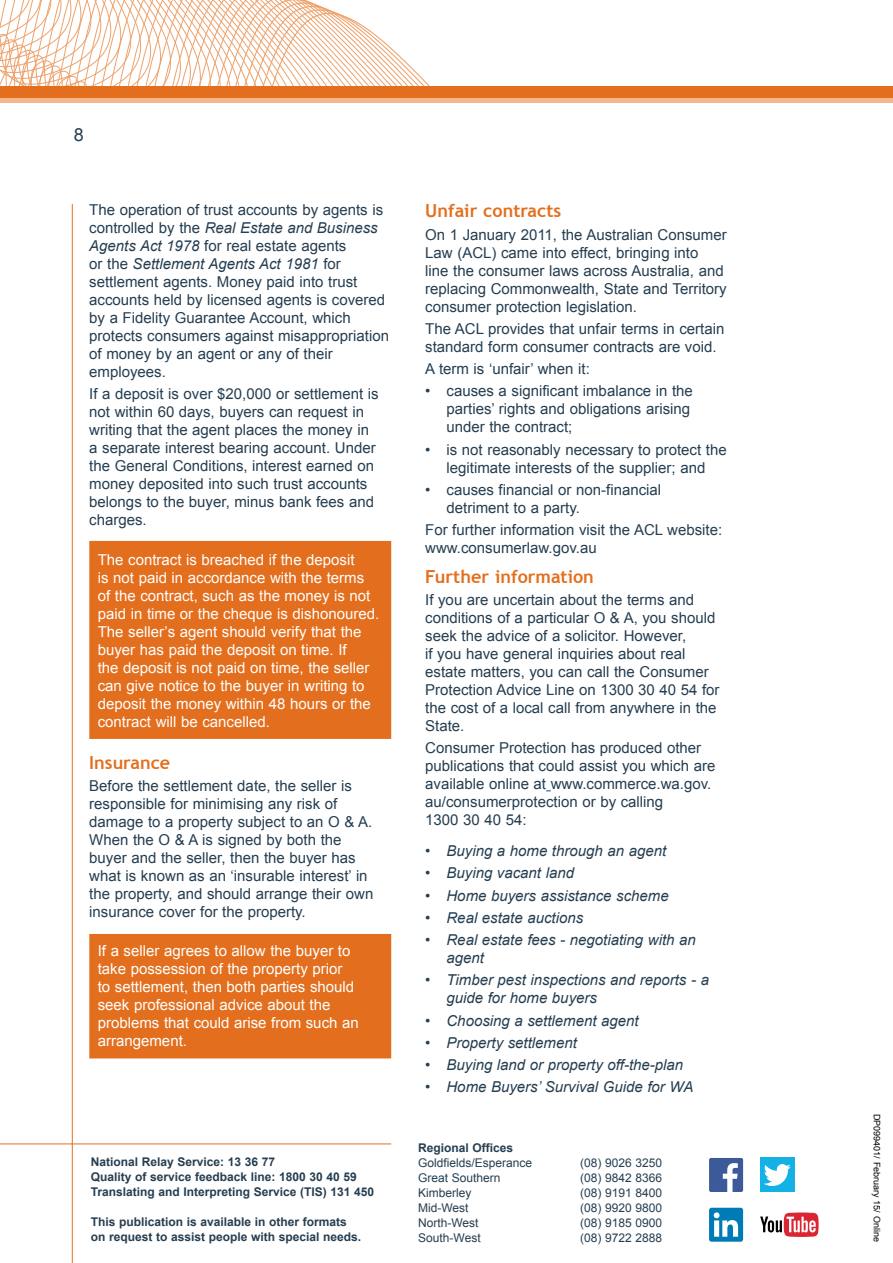
<style>
.page{position:relative;width:893px;height:1263px;background:#fff}
.page>*{position:absolute;margin:0;border:0;box-sizing:border-box;transform-origin:0 0}
.text{font:700 18px "Trebuchet MS";color:#e36f1e}
.text-2{font:18px "Arial";color:#253e51}
.text-3{font:15px/18px "Arial";color:#253e51}
.text-4{font:15px/18px "Arial";color:#fff}
.text-5{font:italic 15px/18px "Arial";color:#253e51}
.text-6{font:700 12px/15px "Arial";color:#253e51}
.text-7{font:12px/15px "Arial";color:#253e51}
.text-8{font:9px "Arial";color:#000}
.s1{font-style:italic}
.s2{font-style:normal}
.s3{font-weight:700}
</style>
<div class="page">
<hr style="left:0;top:1143px;width:391px;height:1px;background:#e36f1e">
<hr style="left:72px;top:204px;width:1px;height:1059px;background:#e36f1e">
<svg style="left:0;top:0;width:52px;height:87px"></svg>
<svg style="left:91px;top:0;width:505px;height:87px"></svg>
<div style="left:0;top:91px;width:893px;height:11px;background:#f1b78e"></div>
<div style="left:0;top:87px;width:893px;height:11px;background:#e36f1e"></div>
<div style="left:89px;top:541px;width:302px;height:198px;background:#e36f1e"></div>
<div style="left:89px;top:934px;width:302px;height:124px;background:#e36f1e"></div>
<div style="left:709px;top:1158px;width:34px;height:34px;background:#3c5a99;border-radius:2px"></div>
<svg style="left:723px;top:1163px;width:15px;height:29px"></svg>
<div style="left:760px;top:1158px;width:34px;height:34px;background:#14b1e7"></div>
<svg style="left:763px;top:1164px;width:28px;height:22px"></svg>
<div style="left:709px;top:1208px;width:34px;height:34px;background:#007bb6;border-radius:2px"></div>
<svg style="left:714px;top:1212px;width:24px;height:25px"></svg>
<svg style="left:760px;top:1212px;width:59px;height:25px"></svg>
<p class="text-2" style="left:74px;top:123px;width:12px">8</p>
<p class="text-3" style="left:89px;top:201px;width:301px">The operation of trust accounts by agents is controlled by the <span class="s1">Real Estate and Business Agents Act 1978</span> for real estate agents<br>or the <span class="s1">Settlement Agents Act 1981</span> for settlement agents. Money paid into trust accounts held by licensed agents is covered by a Fidelity Guarantee Account, which protects consumers against misappropriation of money by an agent or any of their employees.</p>
<p class="text-3" style="left:89px;top:385px;width:291px">If a deposit is over $20,000 or settlement is not within 60 days, buyers can request in writing that the agent places the money in a separate interest bearing account. Under the General Conditions, interest earned on money deposited into such trust accounts belongs to the buyer, minus bank fees and charges.</p>
<p class="text-4" style="left:98px;top:550px;width:283px">The contract is breached if the deposit<br>is not paid in accordance with the terms of the contract, such as the money is not paid in time or the cheque is dishonoured.<br>The seller’s agent should verify that the buyer has paid the deposit on time. If<br>the deposit is not paid on time, the seller can give notice to the buyer in writing to deposit the money within 48 hours or the contract will be cancelled.</p>
<p class="text" style="left:89px;top:751px;width:82px">Insurance</p>
<p class="text-3" style="left:89px;top:777px;width:286px">Before the settlement date, the seller is responsible for minimising any risk of damage to a property subject to an O &amp; A.<br>When the O &amp; A is signed by both the buyer and the seller, then the buyer has what is known as an ‘insurable interest’ in the property, and should arrange their own insurance cover for the property.</p>
<p class="text-4" style="left:98px;top:942px;width:262px">If a seller agrees to allow the buyer to take possession of the property prior to settlement, then both parties should seek professional advice about the problems that could arise from such an arrangement.</p>
<p class="text-6" style="left:91px;top:1155px;width:285px">National Relay Service: 13 36 77<br>Quality of service feedback line: 1800 30 40 59<br>Translating and Interpreting Service (TIS) 131 450</p>
<p class="text-6" style="left:91px;top:1215px;width:272px">This publication is available in other formats on request to assist people with special needs.</p>
<p class="text" style="left:425px;top:200px;width:138px">Unfair contracts</p>
<p class="text-3" style="left:425px;top:226px;width:303px">On 1 January 2011, the Australian Consumer Law (ACL) came into effect, bringing into<br>line the consumer laws across Australia, and replacing Commonwealth, State and Territory consumer protection legislation.</p>
<p class="text-3" style="left:425px;top:320px;width:301px">The ACL provides that unfair terms in certain standard form consumer contracts are void.</p>
<p class="text-3" style="left:425px;top:360px;width:166px">A term is ‘unfair’ when it:</p>
<p class="text-3" style="left:446px;top:382px;width:248px;text-indent:-21px">• causes a significant imbalance in the parties’ rights and obligations arising under the contract;</p>
<p class="text-3" style="left:425px;top:441px;width:303px;text-align:center">• is not reasonably necessary to protect the legitimate interests of the supplier; and</p>
<p class="text-3" style="left:446px;top:481px;width:216px;text-indent:-21px">• causes financial or non-financial detriment to a party.</p>
<p class="text-3" style="left:425px;top:521px;width:299px">For further information visit the ACL website: www.consumerlaw.gov.au</p>
<p class="text" style="left:425px;top:565px;width:170px">Further information</p>
<p class="text-3" style="left:425px;top:591px;width:296px">If you are uncertain about the terms and conditions of a particular O &amp; A, you should seek the advice of a solicitor. However,<br>if you have general inquiries about real estate matters, you can call the Consumer Protection Advice Line on 1300 30 40 54 for the cost of a local call from anywhere in the State.</p>
<p class="text-3" style="left:425px;top:739px;width:292px">Consumer Protection has produced other publications that could assist you which are available online at www.commerce.wa.gov. au/consumerprotection or by calling<br>1300 30 40 54:</p>
<p class="text-5" style="left:425px;top:842px;width:242px"><span class="s2">•</span> Buying a home through an agent</p>
<p class="text-5" style="left:425px;top:864px;width:150px"><span class="s2">•</span> Buying vacant land</p>
<p class="text-5" style="left:425px;top:886px;width:245px"><span class="s2">•</span> Home buyers assistance scheme</p>
<p class="text-5" style="left:425px;top:909px;width:159px"><span class="s2">•</span> Real estate auctions</p>
<p class="text-5" style="left:446px;top:931px;width:251px;text-indent:-21px"><span class="s2">•</span> Real estate fees - negotiating with an agent</p>
<p class="text-5" style="left:446px;top:971px;width:264px;text-indent:-21px"><span class="s2">•</span> Timber pest inspections and reports - a guide for home buyers</p>
<p class="text-5" style="left:425px;top:1011px;width:215px"><span class="s2">•</span> Choosing a settlement agent</p>
<p class="text-5" style="left:425px;top:1034px;width:153px"><span class="s2">•</span> Property settlement</p>
<p class="text-5" style="left:425px;top:1056px;width:260px"><span class="s2">•</span> Buying land or property off-the-plan</p>
<p class="text-5" style="left:425px;top:1078px;width:270px"><span class="s2">•</span> Home Buyers’ Survival Guide for WA</p>
<p class="text-7" style="left:418px;top:1140px;width:116px"><span class="s3">Regional Offices<br></span>Goldfields/Esperance</p>
<p class="text-7" style="left:580px;top:1155px;width:84px">(08) 9026 3250</p>
<p class="text-7" style="left:418px;top:1170px;width:84px">Great Southern</p>
<p class="text-7" style="left:580px;top:1170px;width:84px">(08) 9842 8366</p>
<p class="text-7" style="left:418px;top:1185px;width:55px">Kimberley</p>
<p class="text-7" style="left:580px;top:1185px;width:84px">(08) 9191 8400</p>
<p class="text-7" style="left:418px;top:1200px;width:52px">Mid-West</p>
<p class="text-7" style="left:580px;top:1200px;width:84px">(08) 9920 9800</p>
<p class="text-7" style="left:418px;top:1215px;width:62px">North-West</p>
<p class="text-7" style="left:580px;top:1215px;width:84px">(08) 9185 0900</p>
<p class="text-7" style="left:418px;top:1230px;width:64px">South-West</p>
<p class="text-7" style="left:580px;top:1230px;width:84px">(08) 9722 2888</p>
<p class="text-8" style="left:883px;top:1114px;width:129px;rotate:90deg">DP099401/ February 15/ Online</p>
</div>
